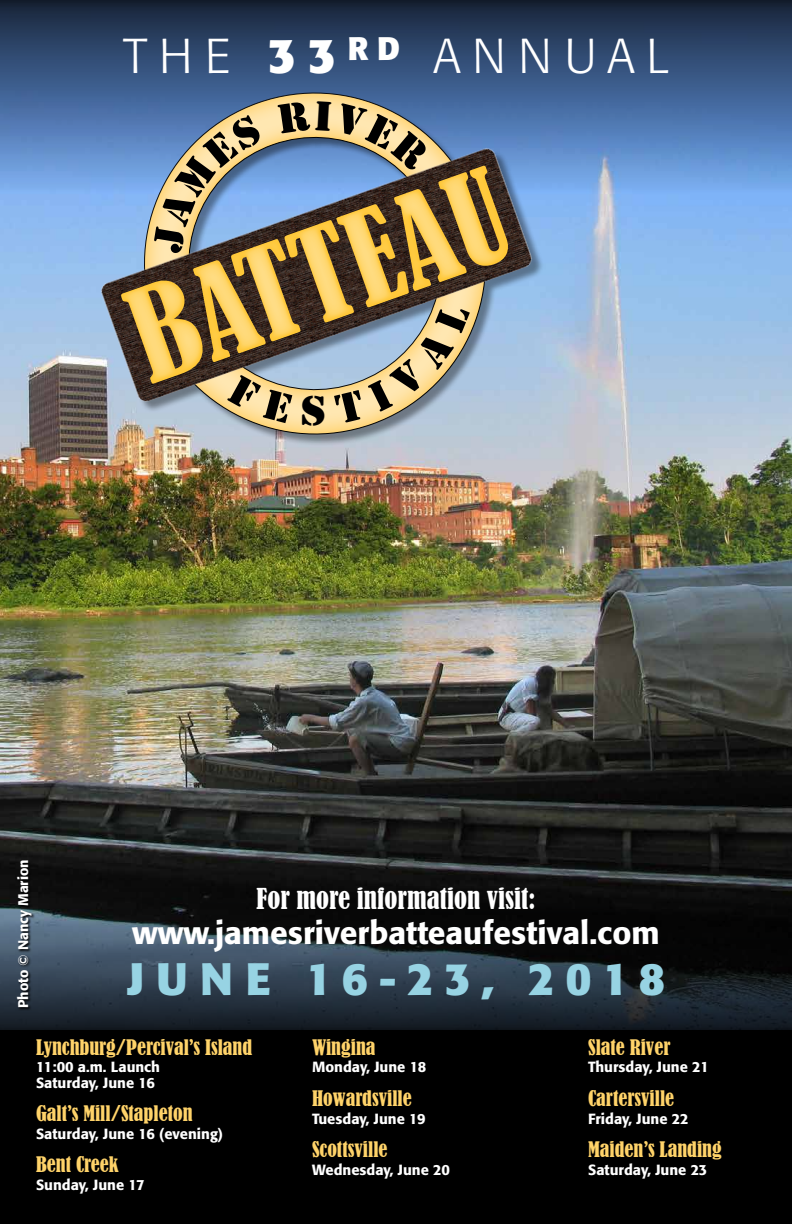
<style>
.page{position:relative;width:792px;height:1224px;background:#fff}
.page>*{position:absolute;margin:0;border:0;box-sizing:border-box;transform-origin:0 0}
.t1{font:300 48.5px "Formata";letter-spacing:.25em;color:#fff}
.t2{font:700 45px "Formata";letter-spacing:.24em;color:#97d3e3}
.t3{font:500 31.5px "Formata";color:#fff}
.t4{font:condensed 27px "Bernard";color:#fff}
.t5{font:condensed 20.1px "Bernard";color:#ffd369}
.t6{font:500 14.6px/15.1px "Formata";color:#fff}
.t7{font:500 13.9px "Formata";color:#fff}
.s1{font-weight:700}
</style>
<div class="page">
<img style="left:0;top:193px;width:792px;height:694px">
<svg style="left:0;top:887px;width:792px;height:144px;background:#1c252c"></svg>
<div style="left:0;top:0;width:792px;height:193px;background:linear-gradient(to bottom,#13213a,#79aef4)"></div>
<svg style="left:17px;top:860px;width:19px;height:151px;background:#27313b"></svg>
<svg style="left:123px;top:71px;width:384px;height:385px;background:#7486a0"></svg>
<img style="left:65px;top:112px;width:505px;height:326px">
<div style="left:0;top:1031px;width:792px;height:193px;background:#000"></div>
<svg style="left:121px;top:100px;width:388px;height:326px;background:#9f9a85"></svg>
<h1 class="t1" style="left:123px;top:28px;width:547px">THE <span class="s1">33</span><sup>RD</sup> ANNUAL</h1>
<p class="t7" style="left:15px;top:1008px;width:150px;rotate:-90deg">Photo © Nancy Marion</p>
<h3 class="t4" style="left:256px;top:883px;width:281px">For more information visit:</h3>
<h3 class="t3" style="left:132px;top:913px;width:529px">www.jamesriverbatteaufestival.com</h3>
<h2 class="t2" style="left:127px;top:951px;width:539px">JUNE 16-23, 2018</h2>
<h3 class="t5" style="left:36px;top:1035px;width:218px">Lynchburg/Percival’s Island</h3>
<p class="t6" style="left:36px;top:1060px;width:126px">11:00 a.m. Launch<br>Saturday, June 16</p>
<h3 class="t5" style="left:36px;top:1102px;width:158px">Galt’s Mill/Stapleton</h3>
<p class="t6" style="left:36px;top:1126px;width:189px">Saturday, June 16 (evening)</p>
<h3 class="t5" style="left:36px;top:1153px;width:84px">Bent Creek</h3>
<p class="t6" style="left:36px;top:1177px;width:110px">Sunday, June 17</p>
<h3 class="t5" style="left:312px;top:1035px;width:65px">Wingina</h3>
<p class="t6" style="left:312px;top:1060px;width:116px">Monday, June 18</p>
<h3 class="t5" style="left:312px;top:1086px;width:101px">Howardsville</h3>
<p class="t6" style="left:312px;top:1111px;width:115px">Tuesday, June 19</p>
<h3 class="t5" style="left:312px;top:1138px;width:77px">Scottsville</h3>
<p class="t6" style="left:312px;top:1162px;width:139px">Wednesday, June 20</p>
<h3 class="t5" style="left:588px;top:1035px;width:84px">Slate River</h3>
<p class="t6" style="left:588px;top:1060px;width:122px">Thursday, June 21</p>
<h3 class="t5" style="left:588px;top:1086px;width:88px">Cartersville</h3>
<p class="t6" style="left:588px;top:1111px;width:102px">Friday, June 22</p>
<h3 class="t5" style="left:588px;top:1138px;width:135px">Maiden’s Landing</h3>
<p class="t6" style="left:588px;top:1162px;width:121px">Saturday, June 23</p>
</div>
